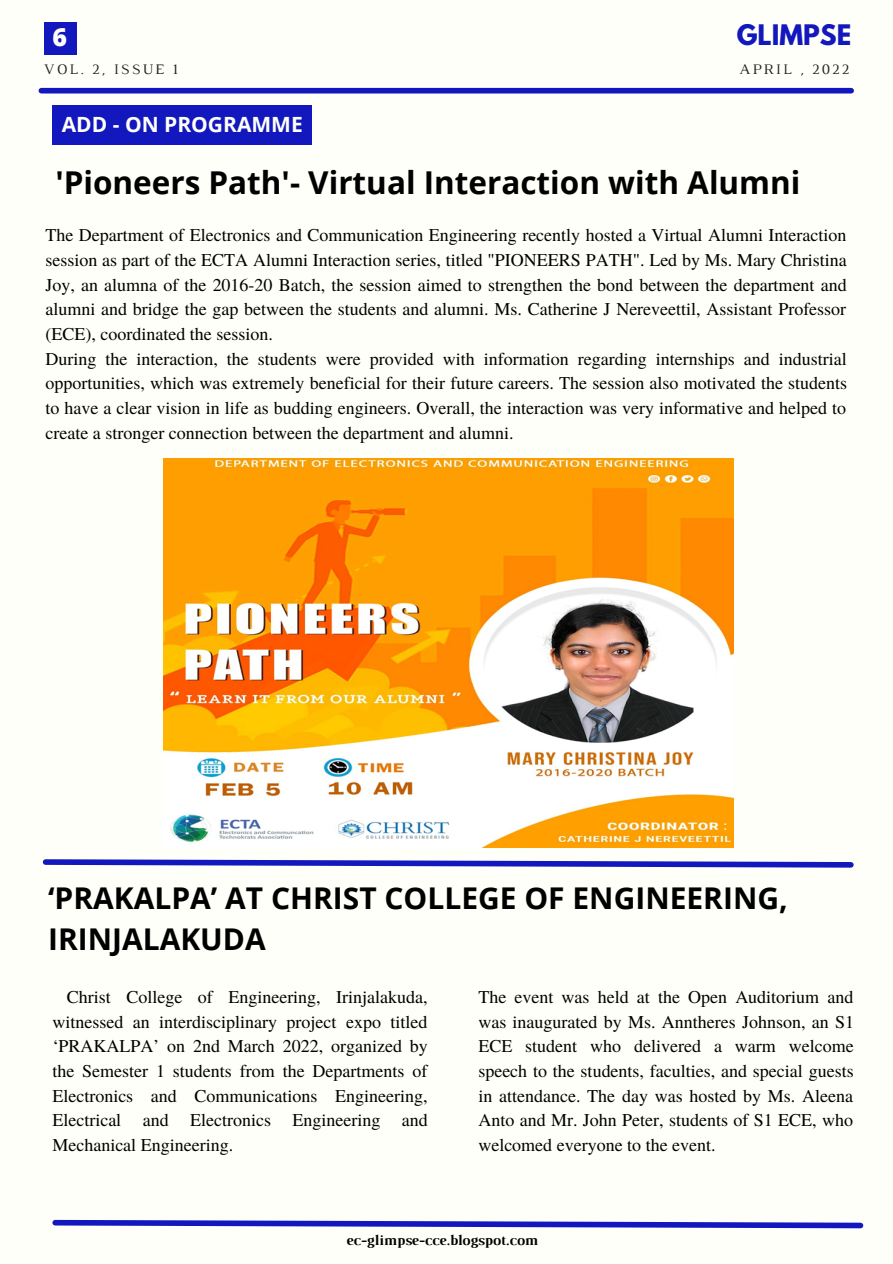
<style>
.page{position:relative;width:893px;height:1264px;background:#fff}
.page>*{position:absolute;margin:0;border:0;box-sizing:border-box;transform-origin:0 0}
.t1{font:700 31.5px "Open Sans";color:#000}
.t2{font:700 30px/41.5px "Open Sans";color:#000}
.t3{font:700 25.05px "League Spartan";color:#1218bd}
.t4{font:800 24.9px "Open Sans";color:#fffff9}
.t5{font:700 21px "Open Sans";color:#fffff9}
.t6{font:18px/24.8px "Te X Gyre Termes";color:#000;text-align:justify}
.t7{font:700 14.85px "Luthier";color:#000}
.t8{font:14.85px "Luthier";letter-spacing:.14em;color:#222}
</style>
<div class="page">
<div style="left:0;top:0;width:892px;height:1262px;background:#fffff9"></div>
<div style="left:52px;top:106px;width:260px;height:39px;background:#1218bd"></div>
<div style="left:41px;top:88px;width:810px;height:5px;background:#1218bd"></div>
<div style="left:44px;top:23px;width:32px;height:32px;background:#1218bd"></div>
<svg style="left:52px;top:1219px;width:812px;height:10px"></svg>
<img style="left:164px;top:458px;width:569px;height:389px">
<svg style="left:42px;top:859px;width:812px;height:9px"></svg>
<p class="t3" style="left:736px;top:23px;width:116px">GLIMPSE</p>
<p class="t4" style="left:53px;top:20px;width:16px">6</p>
<p class="t8" style="left:44px;top:64px;width:135px">VOL. 2, ISSUE 1</p>
<p class="t8" style="left:739px;top:64px;width:111px">APRIL , 2022</p>
<p class="t5" style="left:62px;top:110px;width:242px">ADD - ON PROGRAMME</p>
<p class="t1" style="left:55px;top:160px;width:746px">'Pioneers Path'- Virtual Interaction with Alumni</p>
<p class="t6" style="left:45px;top:222px;width:802px">The Department of Electronics and Communication Engineering recently hosted a Virtual Alumni Interaction session as part of the ECTA Alumni Interaction series, titled "PIONEERS PATH". Led by Ms. Mary Christina Joy, an alumna of the 2016-20 Batch, the session aimed to strengthen the bond between the department and alumni and bridge the gap between the students and alumni. Ms. Catherine J Nereveettil, Assistant Professor (ECE), coordinated the session.</p>
<p class="t6" style="left:45px;top:345px;width:803px">During the interaction, the students were provided with information regarding internships and industrial opportunities, which was extremely beneficial for their future careers. The session also motivated the students to have a clear vision in life as budding engineers. Overall, the interaction was very informative and helped to create a stronger connection between the department and alumni.</p>
<p class="t2" style="left:48px;top:876px;width:741px">‘PRAKALPA’ AT CHRIST COLLEGE OF ENGINEERING,<br>IRINJALAKUDA</p>
<p class="t6" style="left:52px;top:983px;width:377px;text-indent:15px">Christ College of Engineering, Irinjalakuda, witnessed an interdisciplinary project expo titled ‘PRAKALPA’ on 2nd March 2022, organized by the Semester 1 students from the Departments of Electronics and Communications Engineering, Electrical and Electronics Engineering and Mechanical Engineering.</p>
<p class="t6" style="left:478px;top:983px;width:377px">The event was held at the Open Auditorium and was inaugurated by Ms. Anntheres Johnson, an S1<br>ECE student who delivered a warm welcome speech to the students, faculties, and special guests in attendance. The day was hosted by Ms. Aleena Anto and Mr. John Peter, students of S1 ECE, who welcomed everyone to the event.</p>
<p class="t7" style="left:346px;top:1234px;width:193px">ec-glimpse-cce.blogspot.com</p>
</div>
